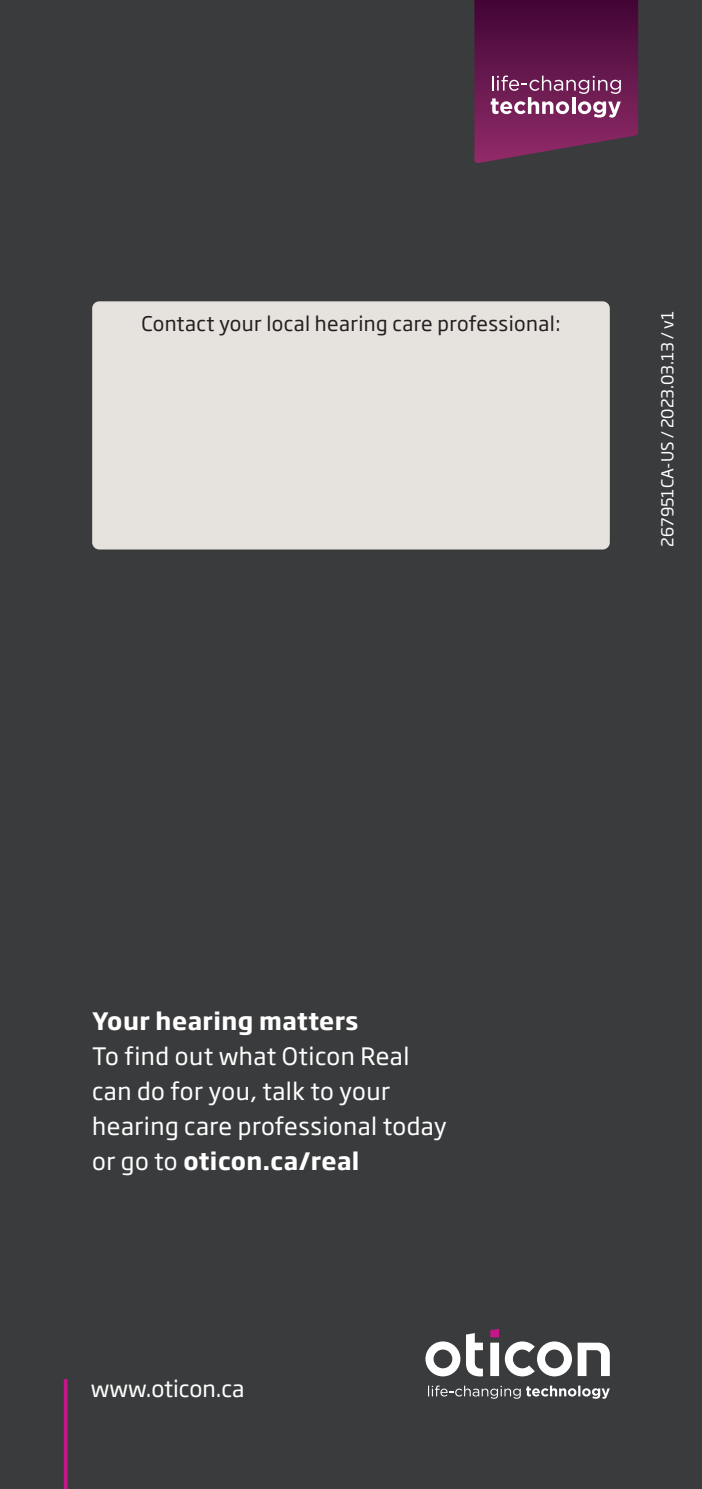
<style>
.page{position:relative;width:702px;height:1489px;background:#fff}
.page>*{position:absolute;margin:0;border:0;box-sizing:border-box;transform-origin:0 0}
.t1{font:23.75px/35px "Soho Gothic Pro";letter-spacing:.02em;color:#fff}
.t2{font:700 23.75px "Soho Gothic Pro";letter-spacing:.02em;color:#fff}
.t3{font:22.5px "Soho Gothic Pro";color:#fff}
.t4{font:20px "Soho Gothic Pro";letter-spacing:.02em;color:#231f20}
.t5{font:16.25px "Soho Gothic Pro";color:#fff}
.s1{font-weight:700}
</style>
<div class="page">
<div style="left:0;top:0;width:702px;height:1488px;background:#3a3b3c"></div>
<div style="left:92px;top:301px;width:517px;height:248px;background:#e6e2de;border-radius:7px"></div>
<svg style="left:425px;top:1341px;width:35px;height:35px"></svg>
<svg style="left:466px;top:1333px;width:17px;height:43px"></svg>
<svg style="left:490px;top:1328px;width:9px;height:47px"></svg>
<svg style="left:505px;top:1341px;width:104px;height:35px"></svg>
<svg style="left:428px;top:1385px;width:92px;height:13px"></svg>
<svg style="left:526px;top:1385px;width:83px;height:13px"></svg>
<svg style="left:474px;top:0;width:164px;height:163px;background:#692654"></svg>
<svg style="left:64px;top:1379px;width:4px;height:17px"></svg>
<svg style="left:64px;top:1396px;width:4px;height:92px"></svg>
<p class="t4" style="left:141px;top:308px;width:420px">Contact your local hearing care professional:</p>
<p class="t5" style="left:655px;top:546px;width:237px;rotate:-90deg">267951CA-US / 2023.03.13 / v1</p>
<p class="t2" style="left:92px;top:1002px;width:268px">Your hearing matters</p>
<p class="t1" style="left:92px;top:1037px;width:356px">To find out what Oticon Real can do for you, talk to your hearing care professional today or go to <span class="s1">oticon.ca/real</span></p>
<p class="t3" style="left:91px;top:1370px;width:155px">www.oticon.ca</p>
</div>
